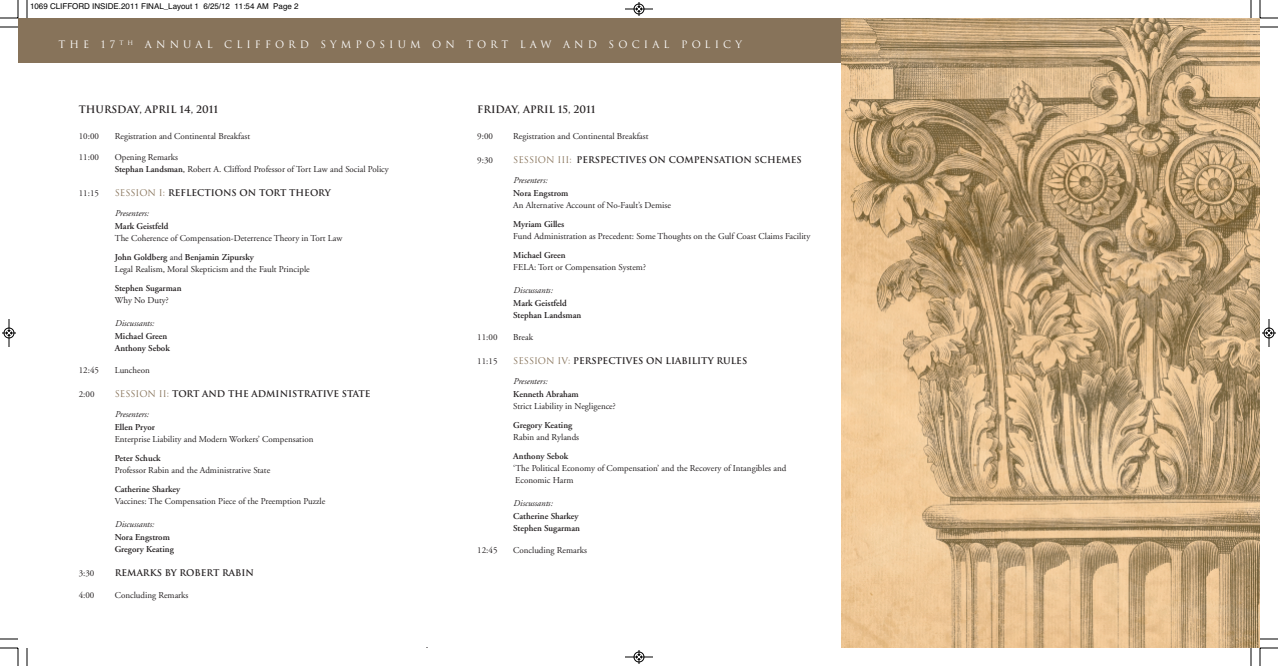
<style>
.page{position:relative;width:1278px;height:666px;background:#fff}
.page>*{position:absolute;margin:0;border:0;box-sizing:border-box;transform-origin:0 0}
.t1{font:10px "Trajan";letter-spacing:.415em;color:#fff}
.t2{font:700 10px "Trajan";color:#231f20}
.t3{font:9px/12px "Adobe Garamond";color:#231f20}
.t4{font:600 9px/12px "Adobe Garamond";color:#231f20}
.t5{font:700 9px "Trajan";color:#231f20}
.t6{font:italic 9px "Adobe Garamond";color:#231f20}
.t7{font:8px "Helvetica";color:#000}
.s1{font-weight:600}
.s2{font-weight:400;color:#87735a}
</style>
<div class="page">
<div style="left:18px;top:18px;width:823px;height:45px;background:#87735a"></div>
<img style="left:842px;top:18px;width:418px;height:630px">
<svg style="left:27px;top:0;width:1px;height:18px"></svg>
<svg style="left:0;top:27px;width:18px;height:1px"></svg>
<svg style="left:1251px;top:0;width:1px;height:18px"></svg>
<svg style="left:1260px;top:27px;width:18px;height:1px"></svg>
<svg style="left:27px;top:648px;width:1px;height:18px"></svg>
<svg style="left:0;top:639px;width:18px;height:1px"></svg>
<svg style="left:1251px;top:648px;width:1px;height:18px"></svg>
<svg style="left:1260px;top:639px;width:18px;height:1px"></svg>
<svg style="left:0;top:0;width:19px;height:19px"></svg>
<svg style="left:1260px;top:0;width:18px;height:19px"></svg>
<svg style="left:0;top:648px;width:19px;height:18px"></svg>
<svg style="left:1260px;top:648px;width:18px;height:18px"></svg>
<svg style="left:625px;top:2px;width:28px;height:14px"></svg>
<svg style="left:625px;top:650px;width:28px;height:14px"></svg>
<svg style="left:2px;top:319px;width:14px;height:28px"></svg>
<svg style="left:1262px;top:319px;width:14px;height:28px"></svg>
<p class="t7" style="left:30px;top:2px;width:270px">1069 CLIFFORD INSIDE.2011 FINAL_Layout 1 6/25/12 11:54 AM Page 2</p>
<p class="t1" style="left:58px;top:39px;width:685px">THE 17 <sup>T</sup> <sup>H</sup> ANNUAL CLIFFORD SYMPOSIUM ON TORT LAW AND SOCIAL POLICY</p>
<p class="t2" style="left:79px;top:103px;width:141px">THURSDAY, APRIL 14, 2011</p>
<p class="t3" style="left:79px;top:130px;width:22px">10:00</p>
<p class="t3" style="left:115px;top:130px;width:137px">Registration and Continental Breakfast</p>
<p class="t3" style="left:79px;top:151px;width:22px">11:00</p>
<p class="t3" style="left:115px;top:151px;width:276px">Opening Remarks<br><span class="s1">Stephan Landsman</span>, Robert A. Clifford Professor of Tort Law and Social Policy</p>
<p class="t3" style="left:79px;top:187px;width:22px">11:15</p>
<p class="t5" style="left:115px;top:187px;width:218px"><span class="s2">SESSION I:</span> REFLECTIONS ON TORT THEORY</p>
<p class="t6" style="left:115px;top:209px;width:36px">Presenters:</p>
<p class="t4" style="left:115px;top:220px;width:55px">Mark Geistfeld</p>
<p class="t3" style="left:115px;top:229px;width:229px;line-height:19px">The Coherence of Compensation-Deterrence Theory in Tort Law<br><span class="s1">John Goldberg</span> and <span class="s1">Benjamin Zipursky</span></p>
<p class="t3" style="left:115px;top:263px;width:197px">Legal Realism, Moral Skepticism and the Fault Principle</p>
<p class="t4" style="left:115px;top:282px;width:68px">Stephen Sugarman</p>
<p class="t3" style="left:115px;top:294px;width:55px">Why No Duty?</p>
<p class="t6" style="left:115px;top:319px;width:41px">Discussants:</p>
<p class="t4" style="left:115px;top:330px;width:57px">Michael Green<br>Anthony Sebok</p>
<p class="t3" style="left:79px;top:364px;width:22px">12:45</p>
<p class="t3" style="left:115px;top:364px;width:37px">Luncheon</p>
<p class="t3" style="left:79px;top:388px;width:17px">2:00</p>
<p class="t5" style="left:115px;top:388px;width:257px"><span class="s2">SESSION II:</span> TORT AND THE ADMINISTRATIVE STATE</p>
<p class="t6" style="left:115px;top:410px;width:36px">Presenters:</p>
<p class="t4" style="left:115px;top:421px;width:42px">Ellen Pryor</p>
<p class="t3" style="left:115px;top:433px;width:200px">Enterprise Liability and Modern Workers’ Compensation</p>
<p class="t4" style="left:115px;top:452px;width:47px">Peter Schuck</p>
<p class="t3" style="left:115px;top:464px;width:157px">Professor Rabin and the Administrative State</p>
<p class="t4" style="left:115px;top:483px;width:67px">Catherine Sharkey</p>
<p class="t3" style="left:115px;top:495px;width:212px">Vaccines: The Compensation Piece of the Preemption Puzzle</p>
<p class="t6" style="left:115px;top:520px;width:41px">Discussants:</p>
<p class="t4" style="left:115px;top:531px;width:61px">Nora Engstrom<br>Gregory Keating</p>
<p class="t3" style="left:79px;top:567px;width:17px">3:30</p>
<p class="t5" style="left:115px;top:567px;width:141px">REMARKS BY ROBERT RABIN</p>
<p class="t3" style="left:79px;top:589px;width:17px">4:00</p>
<p class="t3" style="left:115px;top:589px;width:75px">Concluding Remarks</p>
<p class="t2" style="left:477px;top:103px;width:120px">FRIDAY, APRIL 15, 2011</p>
<p class="t3" style="left:477px;top:130px;width:17px">9:00</p>
<p class="t3" style="left:513px;top:130px;width:137px">Registration and Continental Breakfast</p>
<p class="t3" style="left:477px;top:154px;width:17px">9:30</p>
<p class="t5" style="left:513px;top:154px;width:290px"><span class="s2">SESSION III:</span> PERSPECTIVES ON COMPENSATION SCHEMES</p>
<p class="t6" style="left:513px;top:176px;width:36px">Presenters:</p>
<p class="t4" style="left:513px;top:187px;width:57px">Nora Engstrom</p>
<p class="t3" style="left:513px;top:199px;width:159px">An Alternative Account of No-Fault’s Demise</p>
<p class="t4" style="left:513px;top:218px;width:53px">Myriam Gilles</p>
<p class="t3" style="left:513px;top:230px;width:299px">Fund Administration as Precedent: Some Thoughts on the Gulf Coast Claims Facility</p>
<p class="t4" style="left:513px;top:249px;width:54px">Michael Green</p>
<p class="t3" style="left:513px;top:261px;width:134px">FELA: Tort or Compensation System?</p>
<p class="t6" style="left:513px;top:286px;width:41px">Discussants:</p>
<p class="t4" style="left:513px;top:297px;width:70px">Mark Geistfeld<br>Stephan Landsman</p>
<p class="t3" style="left:477px;top:331px;width:22px">11:00</p>
<p class="t3" style="left:513px;top:331px;width:21px">Break</p>
<p class="t3" style="left:477px;top:355px;width:22px">11:15</p>
<p class="t5" style="left:513px;top:355px;width:235px"><span class="s2">SESSION IV:</span> PERSPECTIVES ON LIABILITY RULES</p>
<p class="t6" style="left:513px;top:377px;width:36px">Presenters:</p>
<p class="t4" style="left:513px;top:388px;width:67px">Kenneth Abraham</p>
<p class="t3" style="left:513px;top:400px;width:104px">Strict Liability in Negligence?</p>
<p class="t4" style="left:513px;top:419px;width:61px">Gregory Keating</p>
<p class="t3" style="left:513px;top:431px;width:67px">Rabin and Rylands</p>
<p class="t4" style="left:513px;top:450px;width:57px">Anthony Sebok</p>
<p class="t3" style="left:513px;top:462px;width:275px">‘The Political Economy of Compensation’ and the Recovery of Intangibles and<br>Economic Harm</p>
<p class="t6" style="left:513px;top:499px;width:41px">Discussants:</p>
<p class="t4" style="left:513px;top:510px;width:68px">Catherine Sharkey<br>Stephen Sugarman</p>
<p class="t3" style="left:477px;top:544px;width:22px">12:45</p>
<p class="t3" style="left:513px;top:544px;width:75px">Concluding Remarks</p>
</div>
